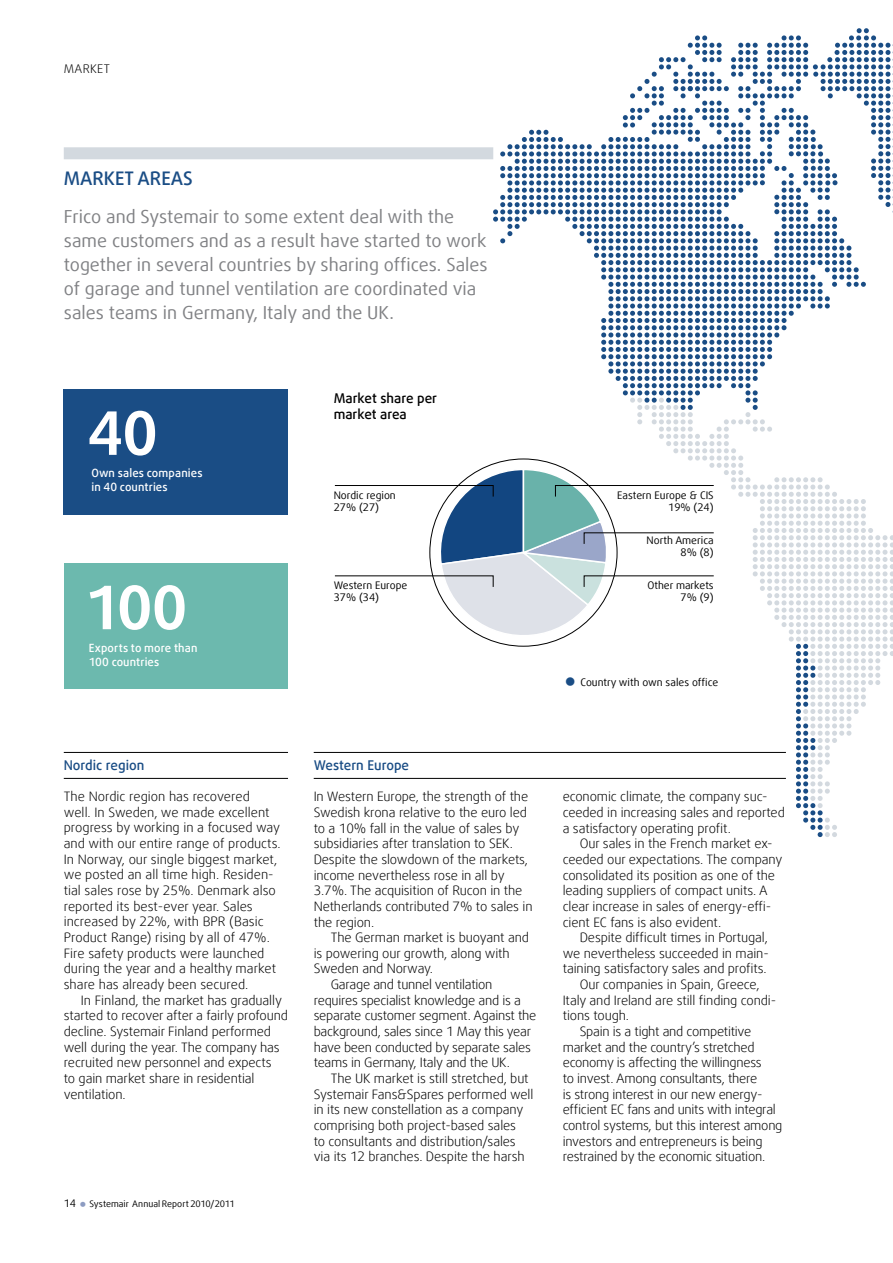
<style>
.page{position:relative;width:893px;height:1263px;background:#fff}
.page>*{position:absolute;margin:0;border:0;box-sizing:border-box;transform-origin:0 0}
.t1{font:700 60px "Daxline Offc Pro";color:#fff}
.t2{font:500 18.75px "Daxline Offc Pro";color:#1a4d85}
.t3{font:18px/24px "Daxline Offc Pro";color:#808184}
.t4{font:500 13.5px "Daxline Offc Pro";color:#1a4d85}
.t5{font:500 13.5px/16.2px "Daxline Offc Pro";color:#000}
.t6{font:300 13.05px/15.6px "Daxline Offc Pro";letter-spacing:-.01em;color:#000}
.t7{font:300 12px "Daxline Offc Pro";color:#000}
.t8{font:500 11.4px/14.2px "Daxline Offc Pro";letter-spacing:.01em;color:#fff}
.t9{font:10.5px/12px "Daxline Offc Pro";color:#000;text-align:right}
.t10{font:9px "Daxline Offc Pro";letter-spacing:-.005em;color:#000}
</style>
<div class="page">
<hr style="left:64px;top:752px;width:224px;height:1px;background:#000">
<hr style="left:64px;top:778px;width:224px;height:1px;background:#000">
<div style="left:64px;top:147px;width:429px;height:12px;background:#d3d9df"></div>
<div style="left:64px;top:389px;width:224px;height:126px;background:#1a4d85"></div>
<div style="left:64px;top:564px;width:224px;height:125px;background:#6cb9ae"></div>
<hr style="left:314px;top:752px;width:472px;height:1px;background:#000">
<hr style="left:314px;top:778px;width:472px;height:1px;background:#000">
<svg style="left:334px;top:28px;width:559px;height:809px"></svg>
<p class="t7" style="left:64px;top:61px;width:19px">Market</p>
<h2 class="t2" style="left:64px;top:166px;width:40px">Market</h2>
<h2 class="t2" style="left:138px;top:166px;width:55px">areas</h2>
<p class="t3" style="left:64px;top:204px;width:425px">Frico and Systemair to some extent deal with the same customers and as a result have started to work together in several countries by sharing offices. Sales of garage and tunnel ventilation are coordinated via sales teams in Germany, Italy and the U K.</p>
<h1 class="t1" style="left:87px;top:393px;width:72px">40</h1>
<p class="t8" style="left:91px;top:466px;width:113px">Own sales companies in 40 countries</p>
<h1 class="t1" style="left:85px;top:568px;width:104px">100</h1>
<p class="t8" style="left:89px;top:640px;width:110px">Exports to more than<br>100 countries</p>
<p class="t5" style="left:334px;top:390px;width:105px">Market share per market area</p>
<p class="t9" style="left:334px;top:489px;width:64px;text-align:left">Nordic region<br>27% (27)</p>
<p class="t9" style="left:334px;top:579px;width:75px;text-align:left">Western Europe<br>37% (34)</p>
<p class="t9" style="left:617px;top:489px;width:98px">Eastern Europe &amp; CIS<br>19% (24)</p>
<p class="t9" style="left:646px;top:534px;width:69px">North America<br>8% (8)</p>
<p class="t9" style="left:647px;top:579px;width:68px">Other markets<br>7% (9)</p>
<p class="t9" style="left:581px;top:676px;width:139px">Country with own sales office</p>
<p class="t4" style="left:64px;top:756px;width:82px">Nordic region</p>
<p class="t6" style="left:64px;top:788px;width:218px">The Nordic region has recovered<br>well. In Sweden, we made excellent progress by working in a focused way and with our entire range of products.<br>In Norway, our single biggest market, we posted an all time high. Residen&shy;tial sales rose by 25%. Denmark also reported its best-ever year. Sales increased by 22%, with BPR (Basic Product Range) rising by all of 47%.<br>Fire safety products were launched during the year and a healthy market share has already been secured.</p>
<p class="t6" style="left:64px;top:992px;width:226px;text-indent:17px">In Finland, the market has gradually started to recover after a fairly profound decline. Systemair Finland performed well during the year. The company has recruited new personnel and expects<br>to gain market share in residential ventilation.</p>
<p class="t9" style="left:64px;top:1198px;width:14px">14</p>
<p class="t10" style="left:90px;top:1198px;width:147px">Systemair Annual Report 2010/2011</p>
<p class="t4" style="left:314px;top:756px;width:97px">Western Europe</p>
<p class="t6" style="left:314px;top:789px;width:220px">In Western Europe, the strength of the Swedish krona relative to the euro led to a 10% fall in the value of sales by subsidiaries after translation to SEK.<br>Despite the slowdown of the markets, income nevertheless rose in all by 3.7%. The acquisition of Rucon in the Netherlands contributed 7% to sales in the region.</p>
<p class="t6" style="left:331px;top:930px;width:200px">The German market is buoyant and</p>
<p class="t6" style="left:314px;top:945px;width:197px">is powering our growth, along with</p>
<p class="t6" style="left:314px;top:961px;width:121px">Sweden and Norway.</p>
<p class="t6" style="left:331px;top:977px;width:163px">Garage and tunnel ventilation</p>
<p class="t6" style="left:314px;top:992px;width:209px">requires specialist knowledge and is a</p>
<p class="t6" style="left:314px;top:1008px;width:224px">separate customer segment. Against the</p>
<p class="t6" style="left:314px;top:1024px;width:219px">background, sales since 1 May this year</p>
<p class="t6" style="left:314px;top:1039px;width:219px">have been conducted by separate sales</p>
<p class="t6" style="left:314px;top:1055px;width:198px">teams in Germany, Italy and the UK.</p>
<p class="t6" style="left:331px;top:1071px;width:199px">The UK market is still stretched, but</p>
<p class="t6" style="left:314px;top:1086px;width:221px">Systemair Fans&amp;Spares performed well</p>
<p class="t6" style="left:314px;top:1102px;width:211px">in its new constellation as a company</p>
<p class="t6" style="left:314px;top:1118px;width:204px">comprising both project-based sales</p>
<p class="t6" style="left:314px;top:1133px;width:204px">to consultants and distribution/sales</p>
<p class="t6" style="left:314px;top:1149px;width:212px">via its 12 branches. Despite the harsh</p>
<p class="t6" style="left:563px;top:789px;width:224px">economic climate, the company suc&shy;ceeded in increasing sales and reported a satisfactory operating profit.</p>
<p class="t6" style="left:563px;top:836px;width:221px;text-indent:17px">Our sales in the French market ex&shy;ceeded our expectations. The company consolidated its position as one of the leading suppliers of compact units. A clear increase in sales of energy-effi&shy;cient EC fans is also evident.</p>
<p class="t6" style="left:580px;top:930px;width:190px">Despite difficult times in Portugal,</p>
<p class="t6" style="left:563px;top:945px;width:208px">we nevertheless succeeded in main-</p>
<p class="t6" style="left:563px;top:961px;width:205px">taining satisfactory sales and profits.</p>
<p class="t6" style="left:580px;top:977px;width:181px">Our companies in Spain, Greece,</p>
<p class="t6" style="left:563px;top:992px;width:215px">Italy and Ireland are still finding condi-</p>
<p class="t6" style="left:563px;top:1008px;width:68px">tions tough.</p>
<p class="t6" style="left:580px;top:1024px;width:173px">Spain is a tight and competitive</p>
<p class="t6" style="left:563px;top:1039px;width:193px">market and the country’s stretched</p>
<p class="t6" style="left:563px;top:1055px;width:200px">economy is affecting the willingness</p>
<p class="t6" style="left:563px;top:1071px;width:196px">to invest. Among consultants, there</p>
<p class="t6" style="left:563px;top:1086px;width:201px">is strong interest in our new energy-</p>
<p class="t6" style="left:563px;top:1102px;width:215px">efficient EC fans and units with integral</p>
<p class="t6" style="left:563px;top:1118px;width:221px">control systems, but this interest among</p>
<p class="t6" style="left:563px;top:1133px;width:201px">investors and entrepreneurs is being</p>
<p class="t6" style="left:563px;top:1149px;width:204px">restrained by the economic situation.</p>
</div>
